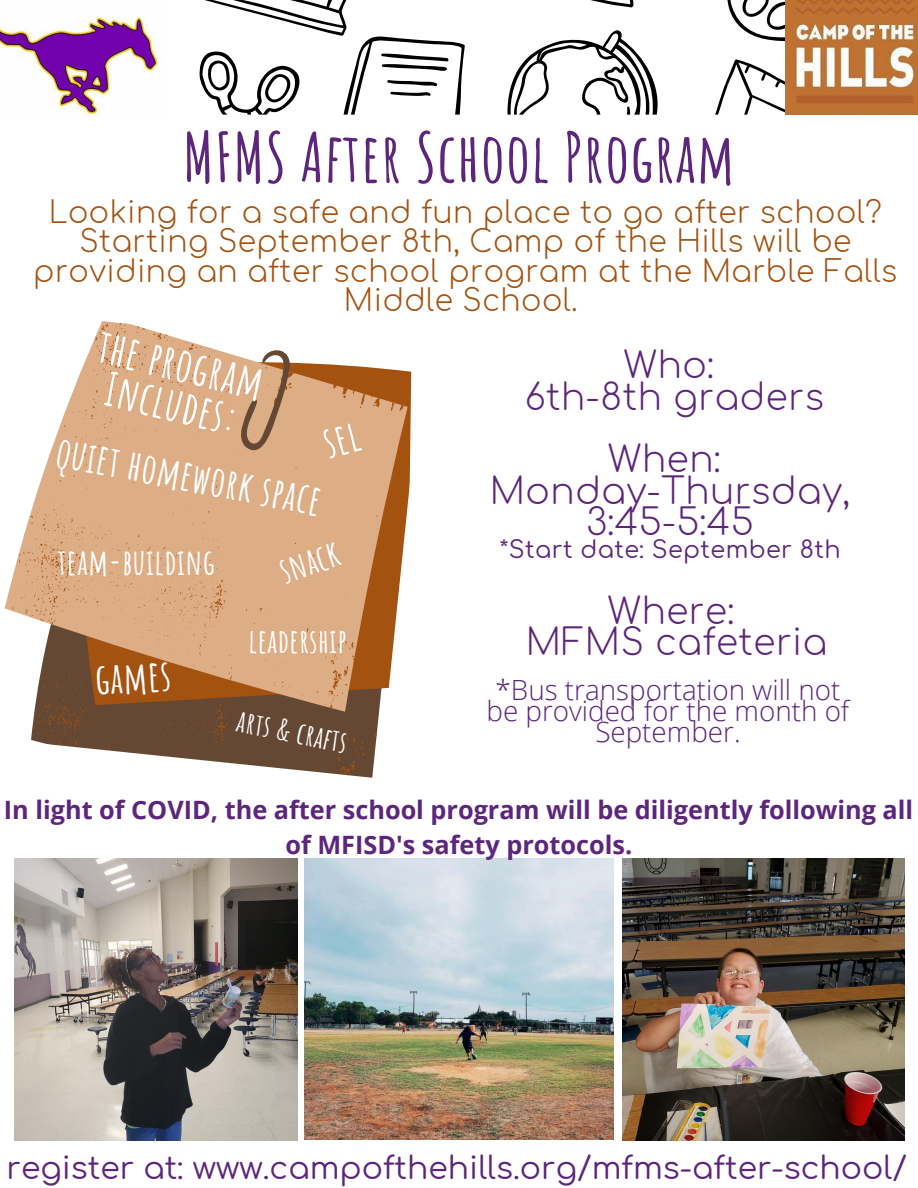
<style>
.page{position:relative;width:918px;height:1188px;background:#fff}
.page>*{position:absolute;margin:0;border:0;box-sizing:border-box;transform-origin:0 0}
.t1{font:700 67.5px "Amatic SC";letter-spacing:.015em;color:#5d257c}
.t2{font:700 46.2px/40.5px "Amatic SC";color:#fff;text-align:center}
.t3{font:700 42.45px "Amatic SC";color:#fff}
.t4{font:700 41.4px "Amatic SC";color:#fff}
.t5{font:300 36px/31.5px "Comfortaa";letter-spacing:.015em;color:#5d257c;text-align:center}
.t6{font:700 35.4px "Amatic SC";color:#fff}
.t7{font:700 35.1px "Amatic SC";letter-spacing:.015em;color:#fff}
.t8{font:700 32.7px "Amatic SC";letter-spacing:.015em;color:#fff}
.t9{font:31.5px "Comfortaa";color:#5d257c}
.t10{font:300 30px/29.2px "Comfortaa";letter-spacing:.015em;color:#a35210;text-align:center}
.t11{font:700 29.85px "Amatic SC";color:#fff}
.t12{font:300 27.9px/21px "Open Sans";color:#5d257c;text-align:center}
.t13{font:700 25.35px/34.8px "Open Sans";color:#5d257c;text-align:center}
.t14{font:24px "Comfortaa";letter-spacing:.015em;color:#5d257c}
</style>
<div class="page">
<svg style="left:715px;top:59px;width:133px;height:56px"></svg>
<svg style="left:199px;top:0;width:459px;height:115px"></svg>
<svg style="left:727px;top:0;width:58px;height:42px"></svg>
<img style="left:785px;top:0;width:133px;height:114px">
<svg style="left:31px;top:715px;width:348px;height:63px;fill:#644834"></svg>
<svg style="left:5px;top:321px;width:405px;height:391px;fill:#ddad85"></svg>
<svg style="left:238px;top:343px;width:56px;height:119px;background:#cda585"></svg>
<img style="left:305px;top:857px;width:308px;height:283px">
<img style="left:15px;top:859px;width:282px;height:281px">
<img style="left:622px;top:859px;width:283px;height:281px">
<img style="left:0;top:17px;width:161px;height:99px">
<svg style="left:322px;top:422px;width:40px;height:37px"></svg>
<h1 class="t1" style="left:183px;top:114px;width:553px">MFMS After School Program</h1>
<p class="t10" style="left:33px;top:199px;width:866px">Looking for a safe and fun place to go after school?<br>Starting September 8th, Camp of the Hills will be providing an after school program at the Marble Falls Middle School.</p>
<h2 class="t2" style="left:104px;top:325px;width:170px;rotate:13deg">the program<br>Includes:</h2>
<p class="t5" style="left:525px;top:351px;width:301px">Who:<br>6th-8th graders</p>
<p class="t5" style="left:490px;top:445px;width:362px">When:<br>Monday-Thursday,<br>3:45-5:45</p>
<p class="t14" style="left:499px;top:537px;width:343px">*Start date: September 8th</p>
<p class="t5" style="left:526px;top:596px;width:303px">Where:<br>MFMS cafeteria</p>
<p class="t12" style="left:486px;top:678px;width:364px">*Bus transportation will not be provided for the month of<br>September.</p>
<h3 class="t4" style="left:62px;top:424px;width:270px;rotate:11deg">quiet homework space</h3>
<p class="t6" style="left:274px;top:549px;width:62px;rotate:-18deg">snack</p>
<p class="t7" style="left:57px;top:539px;width:159px">team-building</p>
<p class="t8" style="left:248px;top:620px;width:100px">leadership</p>
<h3 class="t3" style="left:93px;top:653px;width:78px;rotate:-4deg">games</h3>
<p class="t11" style="left:242px;top:701px;width:113px;rotate:12deg">arts &amp; crafts</p>
<p class="t13" style="left:4px;top:792px;width:911px">In light of COVID, the after school program will be diligently following all of MFISD's safety protocols.</p>
<p class="t9" style="left:7px;top:1151px;width:902px">register at: www.campofthehills.org/mfms-after-school/</p>
</div>
